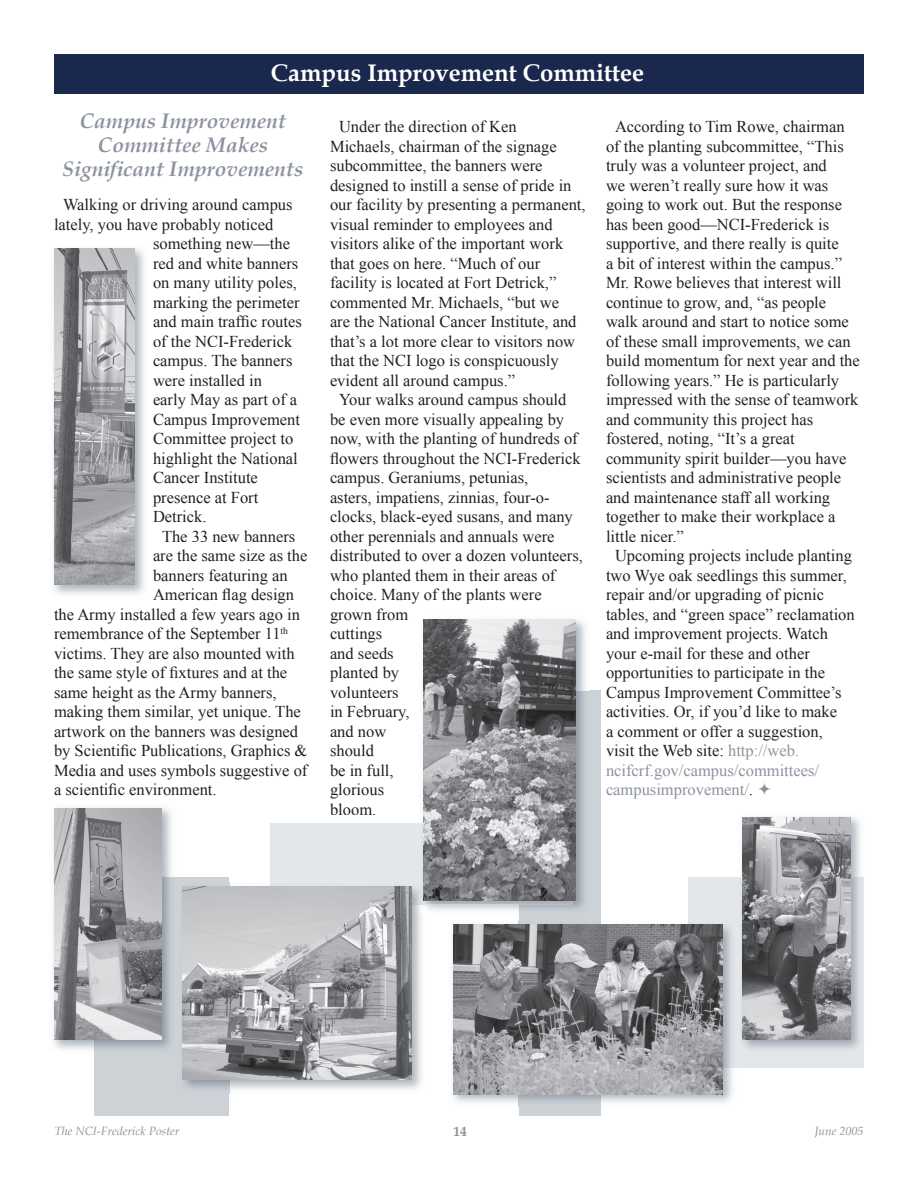
<style>
.page{position:relative;width:918px;height:1188px;background:#fff}
.page>*{position:absolute;margin:0;border:0;box-sizing:border-box;transform-origin:0 0}
.t1{font:700 24px "Book Antiqua";color:#fff}
.t2{font:italic 700 21px/24px "Book Antiqua";color:#8c939f;text-align:center}
.t3{font:16.5px "Times New Roman";color:#231f20}
.t4{font:16.5px "Times New Roman";color:#8c939f}
.t5{font:700 13.5px "Book Antiqua";color:#8c939f}
.t6{font:italic 12px "Book Antiqua";color:#8c939f}
.s1{color:#8c939f}
.s2{color:#231f20}
</style>
<div class="page">
<div style="left:519px;top:691px;width:81px;height:425px;background:#cdd2d7"></div>
<div style="left:270px;top:824px;width:303px;height:80px;background:#e4e7ea"></div>
<div style="left:94px;top:878px;width:136px;height:238px;background:#cdd2d7"></div>
<div style="left:688px;top:878px;width:176px;height:190px;background:#e4e7ea"></div>
<img style="left:738px;top:816px;width:126px;height:62px">
<img style="left:742px;top:878px;width:118px;height:171px">
<img style="left:742px;top:817px;width:108px;height:222px">
<div style="left:54px;top:54px;width:810px;height:40px;background:#1a284d"></div>
<img style="left:53px;top:248px;width:92px;height:347px">
<img style="left:54px;top:249px;width:81px;height:336px">
<img style="left:53px;top:807px;width:123px;height:243px">
<img style="left:94px;top:878px;width:82px;height:172px">
<img style="left:54px;top:808px;width:108px;height:231px">
<img style="left:182px;top:886px;width:240px;height:204px">
<img style="left:270px;top:886px;width:149px;height:18px">
<img style="left:182px;top:887px;width:230px;height:193px">
<img style="left:419px;top:619px;width:171px;height:292px">
<img style="left:519px;top:691px;width:71px;height:220px">
<img style="left:419px;top:824px;width:154px;height:80px">
<svg style="left:419px;top:904px;width:6px;height:10px"></svg>
<img style="left:424px;top:620px;width:152px;height:280px">
<img style="left:452px;top:920px;width:281px;height:186px">
<img style="left:519px;top:920px;width:81px;height:186px">
<img style="left:688px;top:920px;width:45px;height:148px">
<img style="left:453px;top:925px;width:270px;height:169px">
<h1 class="t1" style="left:271px;top:56px;width:375px">Campus Improvement Committee</h1>
<p class="t2" style="left:63px;top:109px;width:242px">Campus Improvement<br>Committee Makes<br>Significant Improvements</p>
<p class="t3" style="left:63px;top:193px;width:231px">Walking or driving around campus</p>
<p class="t3" style="left:54px;top:213px;width:221px">lately, you have probably noticed</p>
<p class="t3" style="left:153px;top:232px;width:139px">something new—the</p>
<p class="t3" style="left:153px;top:252px;width:147px">red and white banners</p>
<p class="t3" style="left:153px;top:271px;width:145px">on many utility poles,</p>
<p class="t3" style="left:153px;top:291px;width:148px">marking the perimeter</p>
<p class="t3" style="left:153px;top:310px;width:150px">and main traffic routes</p>
<p class="t3" style="left:153px;top:330px;width:141px">of the NCI-Frederick</p>
<p class="t3" style="left:153px;top:349px;width:141px">campus. The banners</p>
<p class="t3" style="left:153px;top:369px;width:111px">were installed in</p>
<p class="t3" style="left:153px;top:388px;width:146px">early May as part of a</p>
<p class="t3" style="left:153px;top:408px;width:149px">Campus Improvement</p>
<p class="t3" style="left:153px;top:427px;width:142px">Committee project to</p>
<p class="t3" style="left:153px;top:447px;width:146px">highlight the National</p>
<p class="t3" style="left:153px;top:466px;width:106px">Cancer Institute</p>
<p class="t3" style="left:153px;top:486px;width:107px">presence at Fort</p>
<p class="t3" style="left:153px;top:505px;width:55px">Detrick.</p>
<p class="t3" style="left:162px;top:525px;width:135px">The 33 new banners</p>
<p class="t3" style="left:153px;top:544px;width:156px">are the same size as the</p>
<p class="t3" style="left:153px;top:564px;width:136px">banners featuring an</p>
<p class="t3" style="left:153px;top:583px;width:143px">American flag design</p>
<p class="t3" style="left:54px;top:603px;width:248px">the Army installed a few years ago in</p>
<p class="t3" style="left:54px;top:622px;width:236px">remembrance of the September 11<sup>th</sup></p>
<p class="t3" style="left:54px;top:642px;width:242px">victims. They are also mounted with</p>
<p class="t3" style="left:54px;top:661px;width:235px">the same style of fixtures and at the</p>
<p class="t3" style="left:54px;top:681px;width:224px">same height as the Army banners,</p>
<p class="t3" style="left:54px;top:700px;width:248px">making them similar, yet unique. The</p>
<p class="t3" style="left:54px;top:720px;width:246px">artwork on the banners was designed</p>
<p class="t3" style="left:54px;top:739px;width:255px">by Scientific Publications, Graphics &amp;</p>
<p class="t3" style="left:54px;top:759px;width:255px">Media and uses symbols suggestive of</p>
<p class="t3" style="left:54px;top:778px;width:164px">a scientific environment.</p>
<p class="t3" style="left:339px;top:115px;width:179px">Under the direction of Ken</p>
<p class="t3" style="left:330px;top:135px;width:228px">Michaels, chairman of the signage</p>
<p class="t3" style="left:330px;top:154px;width:214px">subcommittee, the banners were</p>
<p class="t3" style="left:330px;top:174px;width:243px">designed to instill a sense of pride in</p>
<p class="t3" style="left:330px;top:193px;width:257px">our facility by presenting a permanent,</p>
<p class="t3" style="left:330px;top:213px;width:224px">visual reminder to employees and</p>
<p class="t3" style="left:330px;top:232px;width:235px">visitors alike of the important work</p>
<p class="t3" style="left:330px;top:252px;width:212px">that goes on here. “Much of our</p>
<p class="t3" style="left:330px;top:271px;width:228px">facility is located at Fort Detrick,”</p>
<p class="t3" style="left:330px;top:291px;width:231px">commented Mr. Michaels, “but we</p>
<p class="t3" style="left:330px;top:310px;width:248px">are the National Cancer Institute, and</p>
<p class="t3" style="left:330px;top:330px;width:247px">that’s a lot more clear to visitors now</p>
<p class="t3" style="left:330px;top:349px;width:230px">that the NCI logo is conspicuously</p>
<p class="t3" style="left:330px;top:369px;width:187px">evident all around campus.”</p>
<p class="t3" style="left:339px;top:388px;width:229px">Your walks around campus should</p>
<p class="t3" style="left:330px;top:408px;width:236px">be even more visually appealing by</p>
<p class="t3" style="left:330px;top:427px;width:249px">now, with the planting of hundreds of</p>
<p class="t3" style="left:330px;top:447px;width:252px">flowers throughout the NCI-Frederick</p>
<p class="t3" style="left:330px;top:466px;width:200px">campus. Geraniums, petunias,</p>
<p class="t3" style="left:330px;top:486px;width:221px">asters, impatiens, zinnias, four-o-</p>
<p class="t3" style="left:330px;top:505px;width:244px">clocks, black-eyed susans, and many</p>
<p class="t3" style="left:330px;top:525px;width:226px">other perennials and annuals were</p>
<p class="t3" style="left:330px;top:544px;width:254px">distributed to over a dozen volunteers,</p>
<p class="t3" style="left:330px;top:564px;width:227px">who planted them in their areas of</p>
<p class="t3" style="left:330px;top:583px;width:213px">choice. Many of the plants were</p>
<p class="t3" style="left:330px;top:603px;width:80px">grown from</p>
<p class="t3" style="left:330px;top:622px;width:54px">cuttings</p>
<p class="t3" style="left:330px;top:642px;width:65px">and seeds</p>
<p class="t3" style="left:330px;top:661px;width:71px">planted by</p>
<p class="t3" style="left:330px;top:681px;width:70px">volunteers</p>
<p class="t3" style="left:330px;top:700px;width:81px">in February,</p>
<p class="t3" style="left:330px;top:720px;width:58px">and now</p>
<p class="t3" style="left:330px;top:739px;width:46px">should</p>
<p class="t3" style="left:330px;top:759px;width:65px">be in full,</p>
<p class="t3" style="left:330px;top:778px;width:56px">glorious</p>
<p class="t3" style="left:330px;top:798px;width:48px">bloom.</p>
<p class="t3" style="left:615px;top:115px;width:231px">According to Tim Rowe, chairman</p>
<p class="t3" style="left:606px;top:135px;width:239px">of the planting subcommittee, “This</p>
<p class="t3" style="left:606px;top:154px;width:222px">truly was a volunteer project, and</p>
<p class="t3" style="left:606px;top:174px;width:224px">we weren’t really sure how it was</p>
<p class="t3" style="left:606px;top:193px;width:238px">going to work out. But the response</p>
<p class="t3" style="left:606px;top:213px;width:225px">has been good—NCI-Frederick is</p>
<p class="t3" style="left:606px;top:232px;width:234px">supportive, and there really is quite</p>
<p class="t3" style="left:606px;top:252px;width:238px">a bit of interest within the campus.”</p>
<p class="t3" style="left:606px;top:271px;width:237px">Mr. Rowe believes that interest will</p>
<p class="t3" style="left:606px;top:291px;width:222px">continue to grow, and, “as people</p>
<p class="t3" style="left:606px;top:310px;width:244px">walk around and start to notice some</p>
<p class="t3" style="left:606px;top:330px;width:246px">of these small improvements, we can</p>
<p class="t3" style="left:606px;top:349px;width:255px">build momentum for next year and the</p>
<p class="t3" style="left:606px;top:369px;width:235px">following years.” He is particularly</p>
<p class="t3" style="left:606px;top:388px;width:254px">impressed with the sense of teamwork</p>
<p class="t3" style="left:606px;top:408px;width:209px">and community this project has</p>
<p class="t3" style="left:606px;top:427px;width:190px">fostered, noting, “It’s a great</p>
<p class="t3" style="left:606px;top:447px;width:242px">community spirit builder—you have</p>
<p class="t3" style="left:606px;top:466px;width:237px">scientists and administrative people</p>
<p class="t3" style="left:606px;top:486px;width:226px">and maintenance staff all working</p>
<p class="t3" style="left:606px;top:505px;width:231px">together to make their workplace a</p>
<p class="t3" style="left:606px;top:525px;width:79px">little nicer.”</p>
<p class="t3" style="left:615px;top:544px;width:238px">Upcoming projects include planting</p>
<p class="t3" style="left:606px;top:564px;width:242px">two Wye oak seedlings this summer,</p>
<p class="t3" style="left:606px;top:583px;width:220px">repair and/or upgrading of picnic</p>
<p class="t3" style="left:606px;top:603px;width:250px">tables, and “green space” reclamation</p>
<p class="t3" style="left:606px;top:622px;width:223px">and improvement projects. Watch</p>
<p class="t3" style="left:606px;top:642px;width:205px">your e-mail for these and other</p>
<p class="t3" style="left:606px;top:661px;width:221px">opportunities to participate in the</p>
<p class="t3" style="left:606px;top:681px;width:237px">Campus Improvement Committee’s</p>
<p class="t3" style="left:606px;top:700px;width:233px">activities. Or, if you’d like to make</p>
<p class="t3" style="left:606px;top:720px;width:218px">a comment or offer a suggestion,</p>
<p class="t3" style="left:606px;top:739px;width:195px">visit the Web site: <span class="s1">http://web.</span></p>
<p class="t4" style="left:606px;top:759px;width:215px">ncifcrf.gov/campus/committees/</p>
<p class="t4" style="left:606px;top:778px;width:149px">campusimprovement/<span class="s2">.</span></p>
<p class="t6" style="left:54px;top:1123px;width:126px">The NCI-Frederick Poster</p>
<p class="t5" style="left:454px;top:1123px;width:15px">14</p>
<p class="t6" style="left:815px;top:1123px;width:51px">June 2005</p>
</div>
